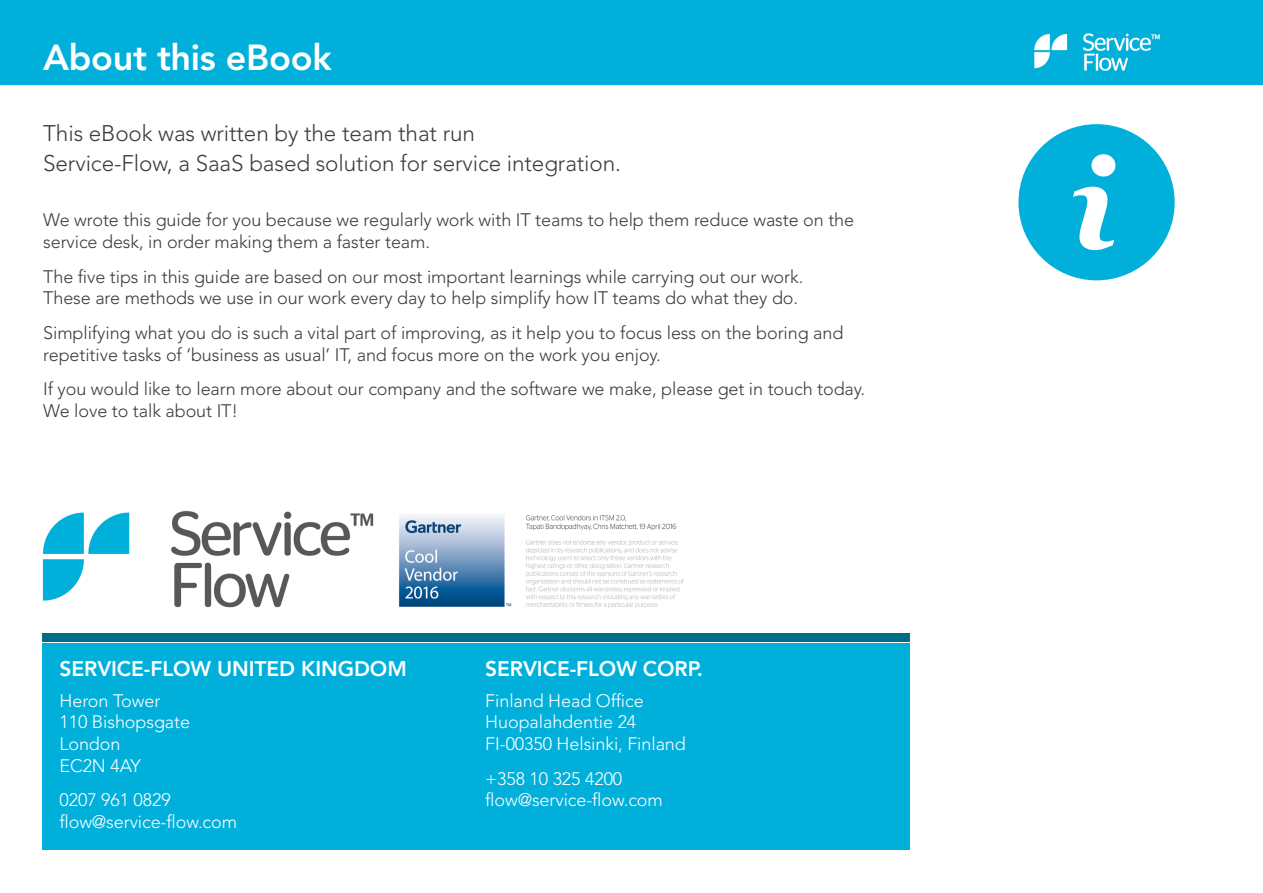
<style>
.page{position:relative;width:1263px;height:893px;background:#fff}
.page>*{position:absolute;margin:0;border:0;box-sizing:border-box;transform-origin:0 0}
.t1{font:800 36px "Avenir";letter-spacing:-.01em;color:#fff}
.t2{font:300 22.5px/29.2px "Avenir";letter-spacing:-.005em;color:#3c3c3b}
.t3{font:800 21px "Avenir";letter-spacing:-.005em;color:#fff}
.t4{font:300 18px/21.8px "Avenir";letter-spacing:-.005em;color:#3c3c3b}
.t5{font:300 18px/21.8px "Avenir";letter-spacing:-.005em;color:#fff}
</style>
<div class="page">
<div style="left:0;top:0;width:1263px;height:85px;background:#00b0db"></div>
<img style="left:1034px;top:33px;width:126px;height:38px">
<div style="left:43px;top:643px;width:867px;height:207px;background:#00b0db"></div>
<div style="left:43px;top:633px;width:867px;height:8px;background:#006d86"></div>
<svg style="left:1018px;top:124px;width:157px;height:156px"></svg>
<img style="left:42px;top:511px;width:332px;height:97px">
<img style="left:398px;top:514px;width:286px;height:94px">
<h1 class="t1" style="left:43px;top:36px;width:290px">About this eBook</h1>
<p class="t2" style="left:43px;top:119px;width:579px">This eBook was written by the team that run<br>Service-Flow, a SaaS based solution for service integration.</p>
<p class="t4" style="left:43px;top:209px;width:812px">We wrote this guide for you because we regularly work with IT teams to help them reduce waste on the service desk, in order making them a faster team.</p>
<p class="t4" style="left:43px;top:265px;width:762px">The five tips in this guide are based on our most important learnings while carrying out our work.<br>These are methods we use in our work every day to help simplify how IT teams do what they do.</p>
<p class="t4" style="left:43px;top:322px;width:802px">Simplifying what you do is such a vital part of improving, as it help you to focus less on the boring and repetitive tasks of ‘business as usual’ IT, and focus more on the work you enjoy.</p>
<p class="t4" style="left:43px;top:378px;width:823px">If you would like to learn more about our company and the software we make, please get in touch today.<br>We love to talk about IT!</p>
<p class="t3" style="left:60px;top:657px;width:349px">SERVICE-FLOW UNITED KINGDOM</p>
<p class="t5" style="left:60px;top:690px;width:132px">Heron Tower<br>110 Bishopsgate<br>London<br>EC2N 4AY</p>
<p class="t5" style="left:60px;top:789px;width:179px">0207 961 0829 flow@service-flow.com</p>
<p class="t3" style="left:485px;top:657px;width:219px">SERVICE-FLOW CORP.</p>
<p class="t5" style="left:485px;top:690px;width:202px">Finland Head Office<br>Huopalahdentie 24<br>FI-00350 Helsinki, Finland</p>
<p class="t5" style="left:485px;top:768px;width:179px">+358 10 325 4200 flow@service-flow.com</p>
</div>
